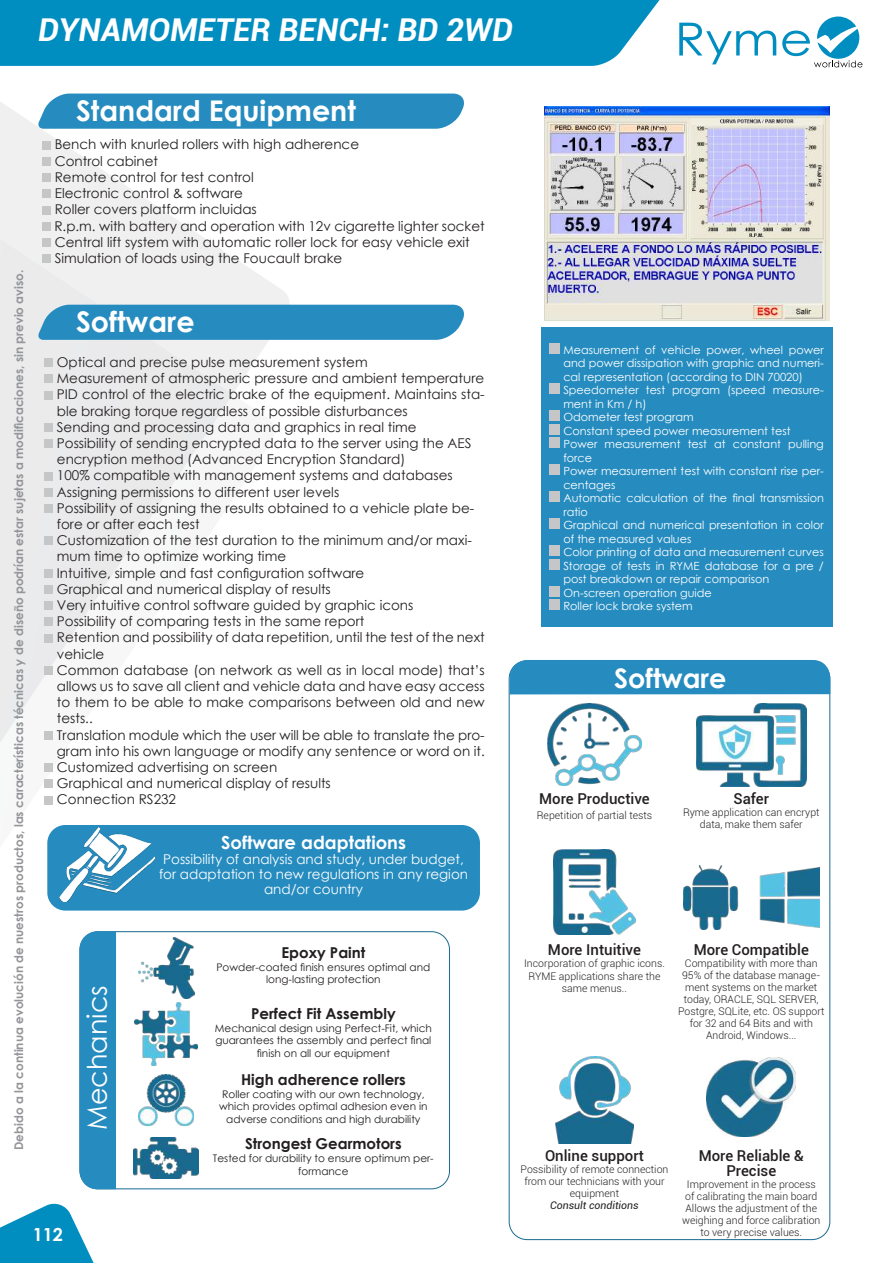
<style>
.page{position:relative;width:893px;height:1263px;background:#fff}
.page>*{position:absolute;margin:0;border:0;box-sizing:border-box;transform-origin:0 0}
.t1{font:italic 700 31.5px "Roboto";color:#fff}
.t2{font:700 28.5px "Century Gothic";color:#fff}
.t3{font:27px "Century Gothic";color:#fff}
.t4{font:700 27px "Century Gothic";color:#fff}
.t5{font:700 18px "Century Gothic";color:#fff}
.t6{font:500 15px/15px "Roboto";color:#231f20;text-align:center}
.t7{font:700 15px "Century Gothic";color:#231f20}
.t8{font:13.5px/16.2px "Century Gothic";color:#231f20}
.t9{font:13.5px/15px "Century Gothic";color:#fff;text-align:center}
.t10{font:700 12px "Century Gothic";color:#939598}
.t11{font:11.25px/13.5px "Century Gothic";color:#fff}
.t12{font:300 10.5px/12px "Roboto";color:#231f20;text-align:center}
.t13{font:10.5px/12.6px "Century Gothic";color:#231f20;text-align:center}
.t14{font:italic 10.5px "Roboto";color:#231f20}
</style>
<div class="page">
<svg style="left:0;top:93px;width:296px;height:650px"></svg>
<svg style="left:0;top:1203px;width:94px;height:60px"></svg>
<div style="left:0;top:0;width:660px;height:66px;background:#008ec1"></div>
<svg style="left:679px;top:23px;width:97px;height:41px"></svg>
<svg style="left:782px;top:17px;width:80px;height:50px"></svg>
<div style="left:43px;top:141px;width:8px;height:8px;background:#c5c6c8"></div>
<div style="left:43px;top:157px;width:8px;height:9px;background:#c5c6c8"></div>
<div style="left:43px;top:173px;width:8px;height:9px;background:#c5c6c8"></div>
<div style="left:43px;top:190px;width:8px;height:8px;background:#c5c6c8"></div>
<div style="left:43px;top:206px;width:8px;height:8px;background:#c5c6c8"></div>
<div style="left:43px;top:222px;width:8px;height:8px;background:#c5c6c8"></div>
<div style="left:43px;top:238px;width:8px;height:9px;background:#c5c6c8"></div>
<div style="left:43px;top:254px;width:8px;height:9px;background:#c5c6c8"></div>
<div style="left:45px;top:358px;width:8px;height:9px;background:#c5c6c8"></div>
<div style="left:45px;top:375px;width:8px;height:8px;background:#c5c6c8"></div>
<div style="left:45px;top:391px;width:8px;height:8px;background:#c5c6c8"></div>
<div style="left:45px;top:423px;width:8px;height:9px;background:#c5c6c8"></div>
<div style="left:45px;top:439px;width:8px;height:9px;background:#c5c6c8"></div>
<div style="left:45px;top:472px;width:8px;height:8px;background:#c5c6c8"></div>
<div style="left:45px;top:488px;width:8px;height:9px;background:#c5c6c8"></div>
<div style="left:45px;top:504px;width:8px;height:9px;background:#c5c6c8"></div>
<div style="left:45px;top:537px;width:8px;height:8px;background:#c5c6c8"></div>
<div style="left:45px;top:569px;width:8px;height:9px;background:#c5c6c8"></div>
<div style="left:45px;top:585px;width:8px;height:9px;background:#c5c6c8"></div>
<div style="left:45px;top:601px;width:8px;height:9px;background:#c5c6c8"></div>
<div style="left:45px;top:618px;width:8px;height:8px;background:#c5c6c8"></div>
<div style="left:45px;top:634px;width:8px;height:8px;background:#c5c6c8"></div>
<div style="left:45px;top:666px;width:8px;height:9px;background:#c5c6c8"></div>
<div style="left:45px;top:731px;width:8px;height:9px;background:#c5c6c8"></div>
<div style="left:45px;top:763px;width:8px;height:9px;background:#c5c6c8"></div>
<div style="left:45px;top:780px;width:8px;height:8px;background:#c5c6c8"></div>
<div style="left:45px;top:796px;width:8px;height:8px;background:#c5c6c8"></div>
<div style="left:37px;top:94px;width:427px;height:35px;background:#268cc0"></div>
<div style="left:37px;top:305px;width:427px;height:35px;background:#268cc0"></div>
<div style="left:541px;top:327px;width:291px;height:299px;background:#268cc0"></div>
<div style="left:550px;top:343px;width:10px;height:11px;background:#c5c6c8"></div>
<div style="left:550px;top:383px;width:10px;height:11px;background:#c5c6c8"></div>
<div style="left:550px;top:410px;width:10px;height:11px;background:#c5c6c8"></div>
<div style="left:550px;top:424px;width:10px;height:11px;background:#c5c6c8"></div>
<div style="left:550px;top:437px;width:10px;height:11px;background:#c5c6c8"></div>
<div style="left:550px;top:464px;width:10px;height:11px;background:#c5c6c8"></div>
<div style="left:550px;top:491px;width:10px;height:11px;background:#c5c6c8"></div>
<div style="left:550px;top:518px;width:10px;height:11px;background:#c5c6c8"></div>
<div style="left:550px;top:545px;width:10px;height:11px;background:#c5c6c8"></div>
<div style="left:550px;top:559px;width:10px;height:11px;background:#c5c6c8"></div>
<div style="left:550px;top:586px;width:10px;height:11px;background:#c5c6c8"></div>
<div style="left:550px;top:599px;width:10px;height:11px;background:#c5c6c8"></div>
<img style="left:544px;top:107px;width:285px;height:214px">
<img style="left:553px;top:850px;width:83px;height:85px">
<img style="left:683px;top:866px;width:136px;height:64px">
<img style="left:548px;top:703px;width:93px;height:82px">
<img style="left:696px;top:703px;width:110px;height:84px">
<img style="left:707px;top:1057px;width:89px;height:79px">
<img style="left:555px;top:1056px;width:78px;height:88px">
<div style="left:510px;top:660px;width:320px;height:34px;background:#268cc0"></div>
<div style="left:47px;top:825px;width:433px;height:85px;background:#268cc0;border-radius:18px"></div>
<img style="left:59px;top:828px;width:95px;height:74px">
<div style="left:80px;top:931px;width:36px;height:258px;background:#268cc0"></div>
<img style="left:138px;top:938px;width:56px;height:60px">
<img style="left:135px;top:1003px;width:63px;height:63px">
<img style="left:138px;top:1075px;width:55px;height:50px">
<img style="left:134px;top:1137px;width:65px;height:41px">
<h1 class="t1" style="left:38px;top:7px;width:476px">DYNAMOMETER BENCH: BD 2WD</h1>
<p class="t10" style="left:10px;top:1150px;width:882px;rotate:-90deg">Debido a la continua evolución de nuestros productos, las características técnicas y de diseño podrían estar sujetas a modificaciones, sin previo aviso.</p>
<h2 class="t2" style="left:76px;top:89px;width:281px">Standard Equipment</h2>
<p class="t8" style="left:54px;top:136px;width:432px">Bench with knurled rollers with high adherence<br>Control cabinet<br>Remote control for test control<br>Electronic control &amp; software<br>Roller covers platform incluidas<br>R.p.m. with battery and operation with 12v cigarette lighter socket Central lift system with automatic roller lock for easy vehicle exit Simulation of loads using the Foucault brake</p>
<h2 class="t2" style="left:76px;top:300px;width:120px">Software</h2>
<p class="t8" style="left:57px;top:354px;width:429px">Optical and precise pulse measurement system<br>Measurement of atmospheric pressure and ambient temperature PID control of the electric brake of the equipment. Maintains sta&shy;ble braking torque regardless of possible disturbances<br>Sending and processing data and graphics in real time<br>Possibility of sending encrypted data to the server using the AES encryption method (Advanced Encryption Standard)<br>100% compatible with management systems and databases Assigning permissions to different user levels<br>Possibility of assigning the results obtained to a vehicle plate be&shy;fore or after each test<br>Customization of the test duration to the minimum and/or maxi&shy;mum time to optimize working time<br>Intuitive, simple and fast configuration software<br>Graphical and numerical display of results<br>Very intuitive control software guided by graphic icons<br>Possibility of comparing tests in the same report<br>Retention and possibility of data repetition, until the test of the next vehicle<br>Common database (on network as well as in local mode) that’s allows us to save all client and vehicle data and have easy access to them to be able to make comparisons between old and new tests..<br>Translation module which the user will be able to translate the pro&shy;gram into his own language or modify any sentence or word on it.<br>Customized advertising on screen<br>Graphical and numerical display of results<br>Connection RS232</p>
<h3 class="t3" style="left:78px;top:1130px;width:146px;rotate:-90deg">Mechanics</h3>
<h3 class="t5" style="left:221px;top:829px;width:186px">Software adaptations</h3>
<p class="t9" style="left:159px;top:851px;width:310px">Possibility of analysis and study, under budget, for adaptation to new regulations in any region and/or country</p>
<p class="t7" style="left:281px;top:941px;width:85px">Epoxy Paint</p>
<p class="t13" style="left:216px;top:960px;width:215px">Powder-coated finish ensures optimal and long-lasting protection</p>
<p class="t7" style="left:251px;top:1002px;width:146px">Perfect Fit Assembly</p>
<p class="t13" style="left:215px;top:1022px;width:218px">Mechanical design using Perfect-Fit, which guarantees the assembly and perfect final finish on all our equipment</p>
<p class="t7" style="left:241px;top:1068px;width:166px">High adherence rollers</p>
<p class="t13" style="left:219px;top:1087px;width:210px">Roller coating with our own technology, which provides optimal adhesion even in adverse conditions and high durability</p>
<p class="t7" style="left:245px;top:1132px;width:158px">Strongest Gearmotors</p>
<p class="t13" style="left:213px;top:1152px;width:222px">Tested for durability to ensure optimum per&shy;formance</p>
<h3 class="t5" style="left:33px;top:1221px;width:32px">112</h3>
<p class="t11" style="left:563px;top:343px;width:262px">Measurement of vehicle power, wheel power and power dissipation with graphic and numeri&shy;cal representation (according to DIN 70020)<br>Speedometer test program (speed measure&shy;ment in Km / h)<br>Odometer test program<br>Constant speed power measurement test<br>Power measurement test at constant pulling force<br>Power measurement test with constant rise per&shy;centages<br>Automatic calculation of the final transmission ratio<br>Graphical and numerical presentation in color of the measured values<br>Color printing of data and measurement curves<br>Storage of tests in RYME database for a pre / post breakdown or repair comparison<br>On-screen operation guide<br>Roller lock brake system</p>
<h3 class="t4" style="left:614px;top:657px;width:114px">Software</h3>
<p class="t6" style="left:539px;top:790px;width:112px">More Productive</p>
<p class="t12" style="left:537px;top:808px;width:117px">Repetition of partial tests</p>
<p class="t6" style="left:734px;top:790px;width:37px">Safer</p>
<p class="t12" style="left:683px;top:805px;width:138px">Ryme application can encrypt data, make them safer</p>
<p class="t6" style="left:548px;top:941px;width:94px">More Intuitive</p>
<p class="t12" style="left:524px;top:957px;width:142px;line-height:12.6px">Incorporation of graphic icons.<br>RYME applications share the same menus..</p>
<p class="t6" style="left:694px;top:941px;width:117px">More Compatible</p>
<p class="t12" style="left:678px;top:956px;width:148px">Compatibility with more than<br>95% of the database manage&shy;ment systems on the market today, ORACLE, SQL SERVER,<br>Postgre, SQLite, etc. OS support for 32 and 64 Bits and with<br>Android, Windows...</p>
<p class="t6" style="left:545px;top:1147px;width:100px">Online support</p>
<p class="t12" style="left:521px;top:1162px;width:149px">Possibility of remote connection from our technicians with your equipment</p>
<p class="t14" style="left:550px;top:1197px;width:90px">Consult conditions</p>
<p class="t6" style="left:699px;top:1147px;width:107px">More Reliable &amp;<br>Precise</p>
<p class="t12" style="left:682px;top:1177px;width:140px">Improvement in the process of calibrating the main board<br>Allows the adjustment of the weighing and force calibration to very precise values.</p>
</div>
